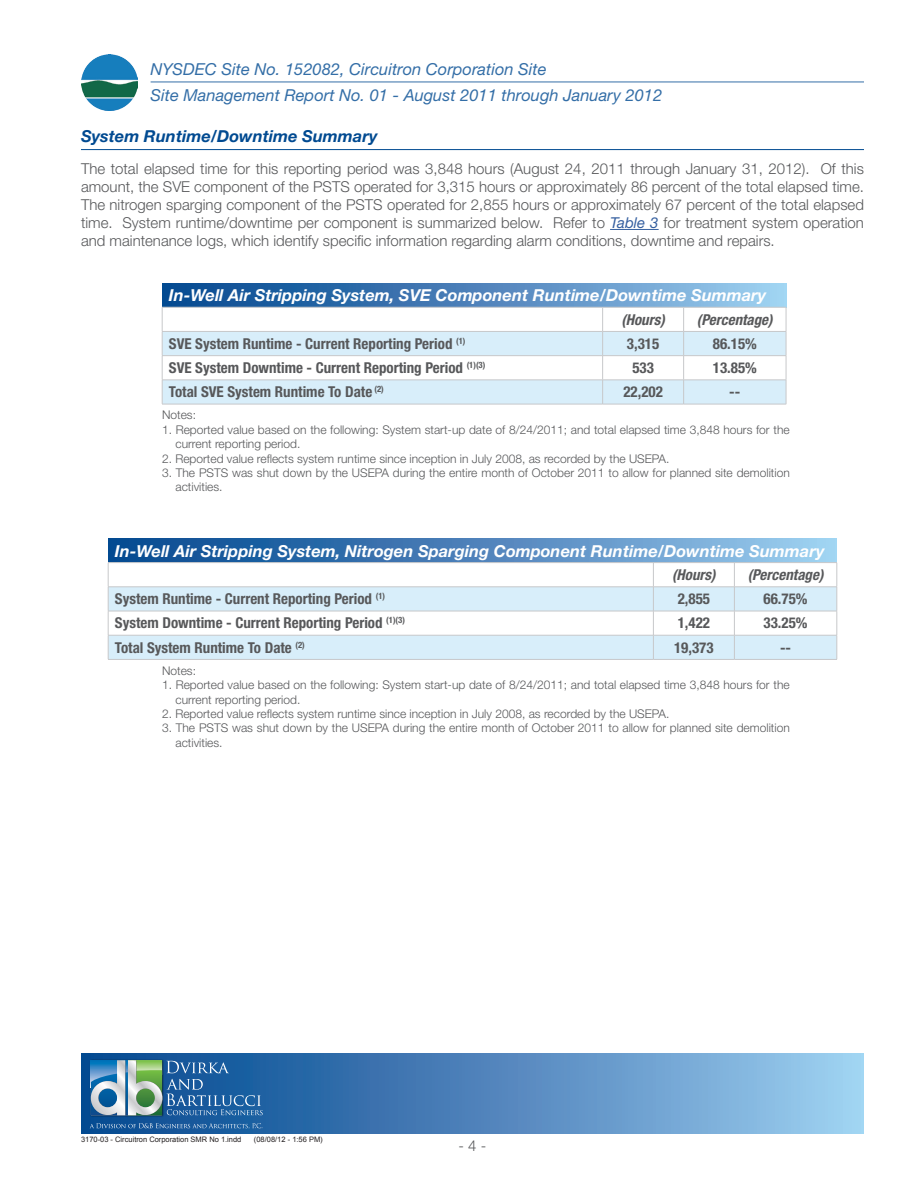
<style>
.page{position:relative;width:918px;height:1188px;background:#fff}
.page>*{position:absolute;margin:0;border:0;box-sizing:border-box;transform-origin:0 0}
.Bullets_Numbered{font:italic 700 16.5px "Helvetica Neue LT Pro";color:#fff}
.t1{font:italic 16.5px/26.5px "Helvetica Neue LT Pro";color:#014a91}
.Heading_1{font:italic 700 16.5px "Helvetica Neue LT Pro";color:#014a91}
.Body_Text{font:300 15px/18px "Helvetica Neue LT Pro";color:#57585a;text-align:justify}
.Bullets_Bold_Italic{font:700 condensed 15px "Helvetica Neue LT Pro";color:#57585a}
.t2{font:italic 700 condensed 15px "Helvetica Neue LT Pro";color:#57585a}
.Notes{font:300 12px/14.4px "Helvetica Neue LT Pro";color:#57585a}
.t3{font:7.5px "Arial";color:#231f20}
.s1{font-weight:400;font-style:italic;color:#3660a0}
</style>
<div class="page">
<hr style="left:151px;top:82px;width:713px;height:1px;background:#014a91">
<img style="left:81px;top:54px;width:56px;height:56px">
<div style="left:81px;top:1053px;width:783px;height:81px;background:linear-gradient(to right,#00428c,#9ecbee)"></div>
<img style="left:89px;top:1059px;width:75px;height:59px">
<svg style="left:91px;top:1060px;width:172px;height:55px;background:#5689aa"></svg>
<svg style="left:90px;top:1123px;width:173px;height:6px"></svg>
<hr style="left:81px;top:149px;width:783px;height:1px;background:#014a91">
<hr style="left:610px;top:229px;width:49px;height:1px;background:#3660a0">
<div style="left:162px;top:283px;width:624px;height:24px;background:linear-gradient(to right,#00418b,#9ecbee)"></div>
<svg style="left:163px;top:332px;width:623px;height:72px;fill:#d8eefa"></svg>
<hr style="left:162px;top:307px;width:441px;height:1px;background:#c7c8ca">
<hr style="left:603px;top:307px;width:81px;height:1px;background:#c7c8ca">
<hr style="left:684px;top:307px;width:102px;height:1px;background:#c7c8ca">
<hr style="left:162px;top:331px;width:441px;height:1px;background:#c7c8ca">
<hr style="left:603px;top:331px;width:81px;height:1px;background:#c7c8ca">
<hr style="left:684px;top:331px;width:102px;height:1px;background:#c7c8ca">
<hr style="left:162px;top:355px;width:441px;height:1px;background:#c7c8ca">
<hr style="left:603px;top:355px;width:81px;height:1px;background:#c7c8ca">
<hr style="left:684px;top:355px;width:102px;height:1px;background:#c7c8ca">
<hr style="left:162px;top:380px;width:441px;height:1px;background:#c7c8ca">
<svg style="left:162px;top:308px;width:1px;height:96px"></svg>
<hr style="left:603px;top:380px;width:81px;height:1px;background:#c7c8ca">
<svg style="left:602px;top:308px;width:1px;height:96px"></svg>
<hr style="left:684px;top:380px;width:102px;height:1px;background:#c7c8ca">
<svg style="left:683px;top:308px;width:1px;height:96px"></svg>
<svg style="left:786px;top:307px;width:1px;height:97px"></svg>
<hr style="left:162px;top:404px;width:441px;height:1px;background:#c7c8ca">
<hr style="left:603px;top:404px;width:81px;height:1px;background:#c7c8ca">
<hr style="left:684px;top:404px;width:102px;height:1px;background:#c7c8ca">
<div style="left:108px;top:539px;width:729px;height:24px;background:linear-gradient(to right,#00418b,#9ecbee)"></div>
<svg style="left:109px;top:563px;width:728px;height:24px"></svg>
<svg style="left:109px;top:588px;width:728px;height:71px;fill:#d8eefa"></svg>
<hr style="left:108px;top:562px;width:545px;height:1px;background:#c7c8ca">
<hr style="left:653px;top:562px;width:81px;height:1px;background:#c7c8ca">
<hr style="left:734px;top:562px;width:103px;height:1px;background:#c7c8ca">
<hr style="left:108px;top:587px;width:545px;height:1px;background:#c7c8ca">
<hr style="left:653px;top:587px;width:81px;height:1px;background:#c7c8ca">
<hr style="left:734px;top:587px;width:103px;height:1px;background:#c7c8ca">
<hr style="left:108px;top:611px;width:545px;height:1px;background:#c7c8ca">
<hr style="left:653px;top:611px;width:81px;height:1px;background:#c7c8ca">
<hr style="left:734px;top:611px;width:103px;height:1px;background:#c7c8ca">
<hr style="left:108px;top:635px;width:545px;height:1px;background:#c7c8ca">
<svg style="left:108px;top:563px;width:1px;height:96px"></svg>
<hr style="left:653px;top:635px;width:81px;height:1px;background:#c7c8ca">
<svg style="left:653px;top:563px;width:1px;height:96px"></svg>
<hr style="left:734px;top:635px;width:103px;height:1px;background:#c7c8ca">
<svg style="left:734px;top:563px;width:1px;height:96px"></svg>
<svg style="left:837px;top:563px;width:1px;height:96px"></svg>
<hr style="left:108px;top:659px;width:545px;height:1px;background:#c7c8ca">
<hr style="left:653px;top:659px;width:81px;height:1px;background:#c7c8ca">
<hr style="left:734px;top:659px;width:103px;height:1px;background:#c7c8ca">
<h1 class="t1" style="left:151px;top:55px;width:513px">NYSDEC Site No. 152082, Circuitron Corporation Site<br>Site Management Report No. 01 - August 2011 through January 2012</h1>
<p class="Heading_1" style="left:81px;top:126px;width:298px">System Runtime/Downtime Summary</p>
<p class="Body_Text" style="left:81px;top:159px;width:785px">The total elapsed time for this reporting period was 3,848 hours (August 24, 2011 through January 31, 2012). Of this amount, the SVE component of the PSTS operated for 3,315 hours or approximately 86 percent of the total elapsed time.<br>The nitrogen sparging component of the PSTS operated for 2,855 hours or approximately 67 percent of the total elapsed time. System runtime/downtime per component is summarized below. Refer to <span class="s1">Table 3</span> for treatment system operation and maintenance logs, which identify specific information regarding alarm conditions, downtime and repairs.</p>
<p class="Bullets_Numbered" style="left:169px;top:285px;width:599px">In-Well Air Stripping System, SVE Component Runtime/Downtime Summary</p>
<p class="t2" style="left:621px;top:310px;width:45px">(Hours)</p>
<p class="t2" style="left:697px;top:310px;width:77px">(Percentage)</p>
<p class="Bullets_Bold_Italic" style="left:169px;top:335px;width:298px">SVE System Runtime - Current Reporting Period <sup>(1)</sup></p>
<p class="Bullets_Bold_Italic" style="left:627px;top:335px;width:34px">3,315</p>
<p class="Bullets_Bold_Italic" style="left:713px;top:335px;width:46px">86.15%</p>
<p class="Bullets_Bold_Italic" style="left:169px;top:359px;width:318px">SVE System Downtime - Current Reporting Period <sup>(1)(3)</sup></p>
<p class="Bullets_Bold_Italic" style="left:632px;top:359px;width:23px">533</p>
<p class="Bullets_Bold_Italic" style="left:713px;top:359px;width:46px">13.85%</p>
<p class="Bullets_Bold_Italic" style="left:169px;top:383px;width:216px">Total SVE System Runtime To Date <sup>(2)</sup></p>
<p class="Bullets_Bold_Italic" style="left:623px;top:383px;width:41px">22,202</p>
<p class="Bullets_Bold_Italic" style="left:729px;top:383px;width:13px">--</p>
<p class="Notes" style="left:162px;top:408px;width:36px">Notes:</p>
<p class="Notes" style="left:176px;top:422px;width:616px;text-indent:-14px">1. Reported value based on the following: System start-up date of 8/24/2011; and total elapsed time 3,848 hours for the current reporting period.</p>
<p class="Notes" style="left:162px;top:451px;width:509px">2. Reported value reflects system runtime since inception in July 2008, as recorded by the USEPA.</p>
<p class="Notes" style="left:176px;top:465px;width:616px;text-indent:-14px">3. The PSTS was shut down by the USEPA during the entire month of October 2011 to allow for planned site demolition activities.</p>
<p class="Bullets_Numbered" style="left:115px;top:540px;width:711px">In-Well Air Stripping System, Nitrogen Sparging Component Runtime/Downtime Summary</p>
<p class="t2" style="left:672px;top:566px;width:45px">(Hours)</p>
<p class="t2" style="left:748px;top:566px;width:77px">(Percentage)</p>
<p class="Bullets_Bold_Italic" style="left:115px;top:590px;width:272px">System Runtime - Current Reporting Period <sup>(1)</sup></p>
<p class="Bullets_Bold_Italic" style="left:678px;top:590px;width:34px">2,855</p>
<p class="Bullets_Bold_Italic" style="left:764px;top:590px;width:46px">66.75%</p>
<p class="Bullets_Bold_Italic" style="left:115px;top:614px;width:292px">System Downtime - Current Reporting Period <sup>(1)(3)</sup></p>
<p class="Bullets_Bold_Italic" style="left:678px;top:614px;width:34px">1,422</p>
<p class="Bullets_Bold_Italic" style="left:764px;top:614px;width:46px">33.25%</p>
<p class="Bullets_Bold_Italic" style="left:115px;top:638px;width:191px">Total System Runtime To Date <sup>(2)</sup></p>
<p class="Bullets_Bold_Italic" style="left:674px;top:638px;width:41px">19,373</p>
<p class="Bullets_Bold_Italic" style="left:780px;top:638px;width:13px">--</p>
<p class="Notes" style="left:162px;top:663px;width:36px">Notes:</p>
<p class="Notes" style="left:176px;top:677px;width:616px;text-indent:-14px">1. Reported value based on the following: System start-up date of 8/24/2011; and total elapsed time 3,848 hours for the current reporting period.</p>
<p class="Notes" style="left:162px;top:706px;width:509px">2. Reported value reflects system runtime since inception in July 2008, as recorded by the USEPA.</p>
<p class="Notes" style="left:176px;top:721px;width:616px;text-indent:-14px">3. The PSTS was shut down by the USEPA during the entire month of October 2011 to allow for planned site demolition activities.</p>
<p class="t3" style="left:81px;top:1135px;width:162px">3170-03 - Circuitron Corporation SMR No 1.indd</p>
<p class="t3" style="left:254px;top:1135px;width:70px">(08/08/12 - 1:56 PM)</p>
<p class="Body_Text" style="left:459px;top:1136px;width:29px">- 4 -</p>
</div>
